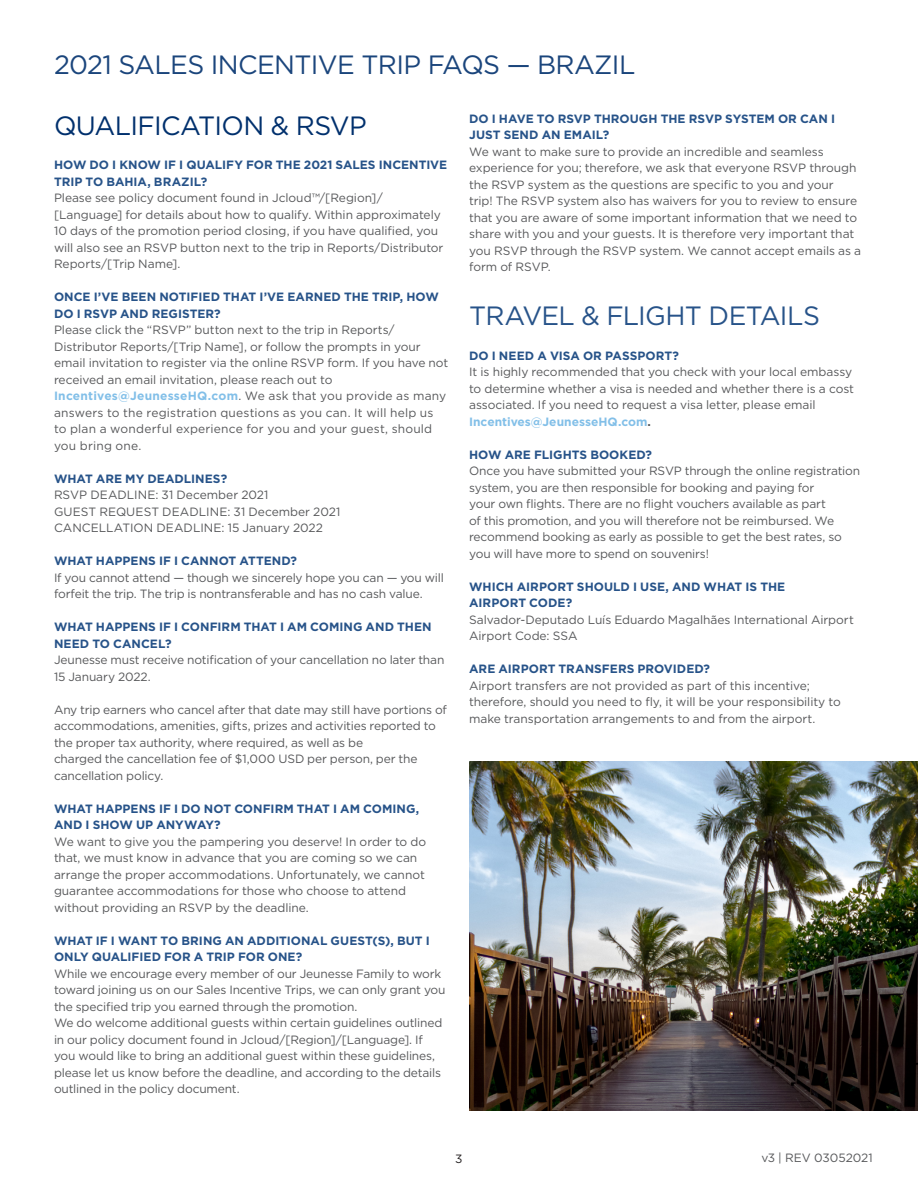
<style>
.page{position:relative;width:918px;height:1188px;background:#fff}
.page>*{position:absolute;margin:0;border:0;box-sizing:border-box;transform-origin:0 0}
.t1{font:26.4px "Gotham";letter-spacing:-.025em;color:#00306d}
.t2{font:26.4px "Gotham";letter-spacing:-.03em;color:#275389}
.t3{font:12px/16.5px "Gotham";letter-spacing:-.01em;color:#57585a}
.t4{font:700 12px/16.5px "Gotham";color:#275389}
.t5{font:700 12px "Gotham";color:#82bfe8}
.t6{font:12px "Gotham";color:#231f20}
.s1{font-weight:700;color:#82bfe8}
.s2{font-weight:700;color:#275389}
.s3{color:#57585a}
</style>
<div class="page">
<img style="left:469px;top:761px;width:449px;height:349px">
<h1 class="t1" style="left:54px;top:48px;width:583px">2021 SALES INCENTIVE TRIP FAQS — BRAZIL</h1>
<p class="t1" style="left:54px;top:108px;width:314px">QUALIFICATION &amp; RSVP</p>
<p class="t4" style="left:54px;top:156px;width:395px">HOW DO I KNOW IF I QUALIFY FOR THE 2021 SALES INCENTIVE<br>TRIP TO BAHIA, BRAZIL?</p>
<p class="t3" style="left:54px;top:189px;width:391px">Please see policy document found in Jcloud™/[Region]/ [Language] for details about how to qualify. Within approximately 10 days of the promotion period closing, if you have qualified, you will also see an RSVP button next to the trip in Reports/Distributor Reports/[Trip Name].</p>
<p class="t4" style="left:54px;top:288px;width:386px">ONCE I’VE BEEN NOTIFIED THAT I’VE EARNED THE TRIP, HOW<br>DO I RSVP AND REGISTER?</p>
<p class="t3" style="left:54px;top:321px;width:396px">Please click the “RSVP” button next to the trip in Reports/ Distributor Reports/[Trip Name], or follow the prompts in your email invitation to register via the online RSVP form. If you have not received an email invitation, please reach out to <span class="s1">Incentives@JeunesseHQ.com</span>. We ask that you provide as many answers to the registration questions as you can. It will help us to plan a wonderful experience for you and your guest, should you bring one.</p>
<p class="t4" style="left:54px;top:470px;width:175px">WHAT ARE MY DEADLINES?</p>
<p class="t3" style="left:54px;top:486px;width:216px">RSVP DEADLINE: 31 December 2021</p>
<p class="t3" style="left:54px;top:503px;width:288px">GUEST REQUEST DEADLINE: 31 December 2021</p>
<p class="t3" style="left:54px;top:519px;width:271px">CANCELLATION DEADLINE: 15 January 2022</p>
<p class="t4" style="left:54px;top:552px;width:245px">WHAT HAPPENS IF I CANNOT ATTEND?</p>
<p class="t3" style="left:54px;top:569px;width:391px">If you cannot attend — though we sincerely hope you can — you will forfeit the trip. The trip is nontransferable and has no cash value.</p>
<p class="t4" style="left:54px;top:618px;width:379px">WHAT HAPPENS IF I CONFIRM THAT I AM COMING AND THEN<br>NEED TO CANCEL?</p>
<p class="t3" style="left:54px;top:651px;width:392px">Jeunesse must receive notification of your cancellation no later than<br>15 January 2022.</p>
<p class="t3" style="left:54px;top:701px;width:394px">Any trip earners who cancel after that date may still have portions of accommodations, amenities, gifts, prizes and activities reported to the proper tax authority, where required, as well as be<br>charged the cancellation fee of $1,000 USD per person, per the cancellation policy.</p>
<p class="t4" style="left:54px;top:800px;width:367px">WHAT HAPPENS IF I DO NOT CONFIRM THAT I AM COMING,<br>AND I SHOW UP ANYWAY?</p>
<p class="t3" style="left:54px;top:833px;width:374px">We want to give you the pampering you deserve! In order to do that, we must know in advance that you are coming so we can arrange the proper accommodations. Unfortunately, we cannot guarantee accommodations for those who choose to attend without providing an RSVP by the deadline.</p>
<p class="t4" style="left:54px;top:932px;width:377px">WHAT IF I WANT TO BRING AN ADDITIONAL GUEST(S), BUT I<br>ONLY QUALIFIED FOR A TRIP FOR ONE?</p>
<p class="t3" style="left:54px;top:965px;width:393px">While we encourage every member of our Jeunesse Family to work toward joining us on our Sales Incentive Trips, we can only grant you the specified trip you earned through the promotion.</p>
<p class="t3" style="left:54px;top:1014px;width:390px">We do welcome additional guests within certain guidelines outlined in our policy document found in Jcloud/[Region]/[Language]. If you would like to bring an additional guest within these guidelines, please let us know before the deadline, and according to the details outlined in the policy document.</p>
<p class="t4" style="left:469px;top:110px;width:367px">DO I HAVE TO RSVP THROUGH THE RSVP SYSTEM OR CAN I<br>JUST SEND AN EMAIL?</p>
<p class="t3" style="left:469px;top:143px;width:394px">We want to make sure to provide an incredible and seamless experience for you; therefore, we ask that everyone RSVP through the RSVP system as the questions are specific to you and your<br>trip! The RSVP system also has waivers for you to review to ensure that you are aware of some important information that we need to share with you and your guests. It is therefore very important that you RSVP through the RSVP system. We cannot accept emails as a form of RSVP.</p>
<p class="t2" style="left:469px;top:299px;width:352px">TRAVEL &amp; FLIGHT DETAILS</p>
<p class="t3" style="left:469px;top:347px;width:387px"><span class="s2">DO I NEED A VISA OR PASSPORT?<br></span>It is highly recommended that you check with your local embassy to determine whether a visa is needed and whether there is a cost associated. If you need to request a visa letter, please email</p>
<p class="t5" style="left:469px;top:414px;width:183px">Incentives@JeunesseHQ.com<span class="s3">.</span></p>
<p class="t4" style="left:469px;top:446px;width:184px">HOW ARE FLIGHTS BOOKED?</p>
<p class="t3" style="left:469px;top:463px;width:393px">Once you have submitted your RSVP through the online registration system, you are then responsible for booking and paying for<br>your own flights. There are no flight vouchers available as part<br>of this promotion, and you will therefore not be reimbursed. We recommend booking as early as possible to get the best rates, so you will have more to spend on souvenirs!</p>
<p class="t4" style="left:469px;top:578px;width:318px">WHICH AIRPORT SHOULD I USE, AND WHAT IS THE<br>AIRPORT CODE?</p>
<p class="t3" style="left:469px;top:611px;width:386px">Salvador-Deputado Luís Eduardo Magalhães International Airport</p>
<p class="t3" style="left:469px;top:628px;width:110px">Airport Code: SSA</p>
<p class="t4" style="left:469px;top:661px;width:243px">ARE AIRPORT TRANSFERS PROVIDED?</p>
<p class="t3" style="left:469px;top:677px;width:373px">Airport transfers are not provided as part of this incentive; therefore, should you need to fly, it will be your responsibility to make transportation arrangements to and from the airport.</p>
<p class="t6" style="left:455px;top:1151px;width:9px">3</p>
<p class="t3" style="left:761px;top:1149px;width:113px">v3 | REV 03052021</p>
</div>
